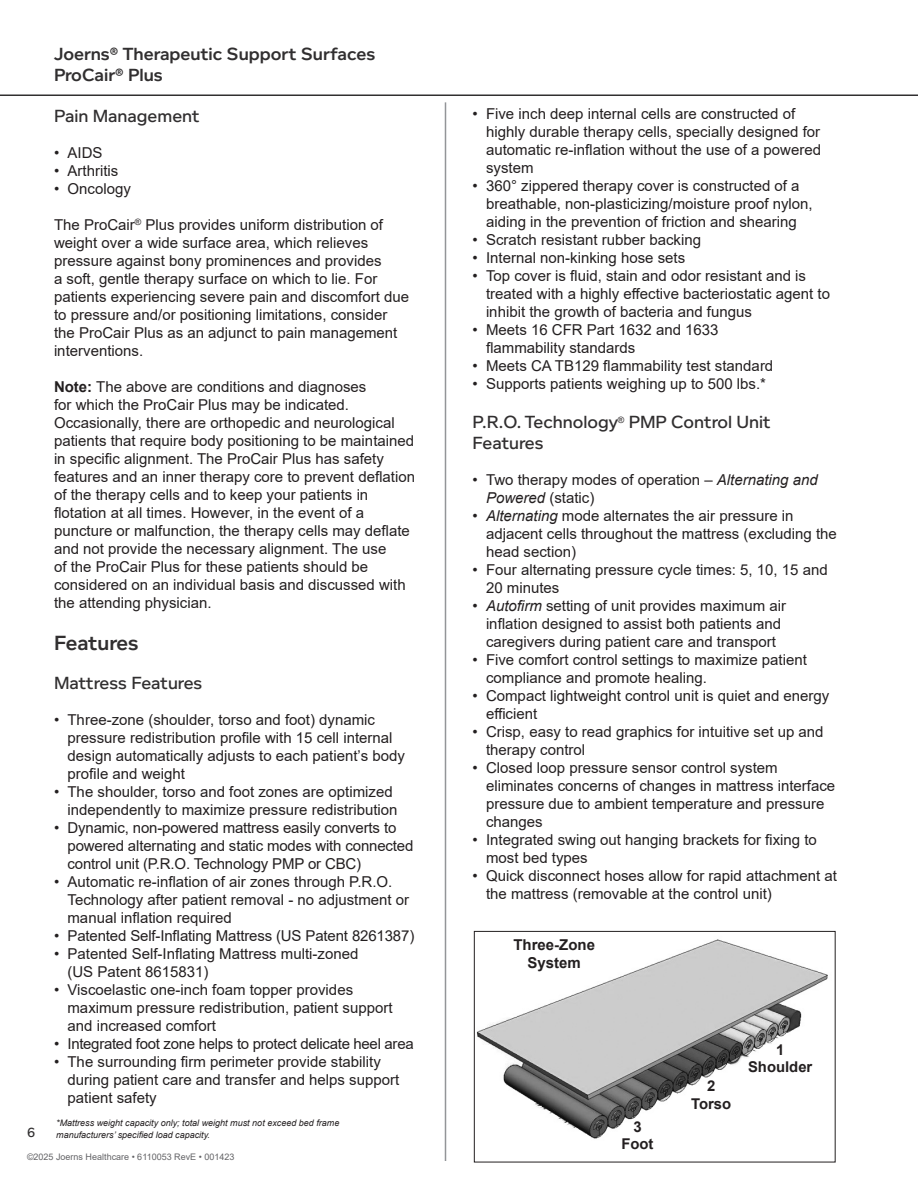
<style>
.page{position:relative;width:918px;height:1188px;background:#fff}
.page>*{position:absolute;margin:0;border:0;box-sizing:border-box;transform-origin:0 0}
.t1{font:600 21px "Foundry Context";color:#312f30}
.t2{font:500 18px/21px "Foundry Context";color:#312f30}
.t3{font:600 18px/21px "Foundry Context";color:#312f30}
.t4{font:15px/18px "Arial";color:#231f20}
.t5{font:15px "Arial";letter-spacing:-.02em;color:#231f20}
.t6{font:700 15px/18px "Arial";color:#231f20;text-align:center}
.t7{font:700 14.85px/17.9px "Arial";color:#231f20;text-align:center}
.t8{font:500 13.5px "Foundry Context";color:#312f30}
.t9{font:italic 9px/12px "Arial";color:#231f20}
.t10{font:9px "Arial";color:#636366}
.s1{font-weight:700}
.s2{font-style:italic}
</style>
<div class="page">
<hr style="left:445px;top:102px;width:1px;height:1059px;background:#939598">
<hr style="left:0;top:94px;width:918px;height:2px;background:#312f30">
<img style="left:476px;top:939px;width:352px;height:200px">
<div style="left:474px;top:931px;width:361px;height:231px;border:1px solid #231f20"></div>
<p class="t8" style="left:27px;top:1125px;width:10px">6</p>
<p class="t3" style="left:54px;top:43px;width:323px">Joerns® Therapeutic Support Surfaces<br>ProCair® Plus</p>
<p class="t2" style="left:54px;top:106px;width:147px">Pain Management</p>
<p class="t4" style="left:54px;top:144px;width:50px">• AIDS</p>
<p class="t4" style="left:54px;top:162px;width:66px">• Arthritis</p>
<p class="t4" style="left:54px;top:180px;width:78px">• Oncology</p>
<p class="t4" style="left:54px;top:216px;width:357px">The ProCair<sup>®</sup> Plus provides uniform distribution of weight over a wide surface area, which relieves pressure against bony prominences and provides<br>a soft, gentle therapy surface on which to lie. For patients experiencing severe pain and discomfort due to pressure and/or positioning limitations, consider the ProCair Plus as an adjunct to pain management interventions.</p>
<p class="t4" style="left:54px;top:378px;width:363px"><span class="s1">Note:</span> The above are conditions and diagnoses<br>for which the ProCair Plus may be indicated.<br>Occasionally, there are orthopedic and neurological patients that require body positioning to be maintained in specific alignment. The ProCair Plus has safety features and an inner therapy core to prevent deflation of the therapy cells and to keep your patients in flotation at all times. However, in the event of a puncture or malfunction, the therapy cells may deflate and not provide the necessary alignment. The use<br>of the ProCair Plus for these patients should be considered on an individual basis and discussed with the attending physician.</p>
<h1 class="t1" style="left:54px;top:631px;width:86px">Features</h1>
<p class="t2" style="left:54px;top:673px;width:150px">Mattress Features</p>
<p class="t4" style="left:68px;top:711px;width:339px;text-indent:-14px">• Three-zone (shoulder, torso and foot) dynamic pressure redistribution profile with 15 cell internal design automatically adjusts to each patient’s body profile and weight</p>
<p class="t4" style="left:68px;top:783px;width:332px;text-indent:-14px">• The shoulder, torso and foot zones are optimized independently to maximize pressure redistribution</p>
<p class="t4" style="left:68px;top:819px;width:348px;text-indent:-14px">• Dynamic, non-powered mattress easily converts to powered alternating and static modes with connected control unit (P.R.O. Technology PMP or CBC)</p>
<p class="t4" style="left:68px;top:873px;width:343px;text-indent:-14px">• Automatic re-inflation of air zones through P.R.O.<br>Technology after patient removal - no adjustment or manual inflation required</p>
<p class="t4" style="left:54px;top:927px;width:362px">• Patented Self-Inflating Mattress (US Patent 8261387)</p>
<p class="t4" style="left:68px;top:945px;width:292px;text-indent:-14px">• Patented Self-Inflating Mattress multi-zoned (US Patent 8615831)</p>
<p class="t4" style="left:68px;top:981px;width:327px;text-indent:-14px">• Viscoelastic one-inch foam topper provides maximum pressure redistribution, patient support and increased comfort</p>
<p class="t5" style="left:54px;top:1034px;width:361px">• Integrated foot zone helps to protect delicate heel area</p>
<p class="t4" style="left:68px;top:1053px;width:333px;text-indent:-14px">• The surrounding firm perimeter provide stability during patient care and transfer and helps support patient safety</p>
<p class="t4" style="left:486px;top:105px;width:337px;text-indent:-14px">• Five inch deep internal cells are constructed of highly durable therapy cells, specially designed for automatic re-inflation without the use of a powered system</p>
<p class="t4" style="left:486px;top:177px;width:328px;text-indent:-14px">• 360° zippered therapy cover is constructed of a breathable, non-plasticizing/moisture proof nylon, aiding in the prevention of friction and shearing</p>
<p class="t4" style="left:472px;top:231px;width:230px">• Scratch resistant rubber backing</p>
<p class="t4" style="left:472px;top:249px;width:214px">• Internal non-kinking hose sets</p>
<p class="t4" style="left:486px;top:267px;width:346px;text-indent:-14px">• Top cover is fluid, stain and odor resistant and is treated with a highly effective bacteriostatic agent to inhibit the growth of bacteria and fungus</p>
<p class="t4" style="left:486px;top:321px;width:234px;text-indent:-14px">• Meets 16 CFR Part 1632 and 1633 flammability standards</p>
<p class="t4" style="left:472px;top:357px;width:302px">• Meets CA TB129 flammability test standard</p>
<p class="t4" style="left:472px;top:375px;width:295px">• Supports patients weighing up to 500 lbs.*</p>
<p class="t2" style="left:472px;top:411px;width:300px">P.R.O. Technology<sup>®</sup> PMP Control Unit<br>Features</p>
<p class="t4" style="left:486px;top:471px;width:333px;text-indent:-14px">• Two therapy modes of operation – <span class="s2">Alternating and<br>Powered</span> (static)</p>
<p class="t4" style="left:486px;top:507px;width:352px;text-indent:-14px"><span class="s2">• Alternating</span> mode alternates the air pressure in adjacent cells throughout the mattress (excluding the head section)</p>
<p class="t4" style="left:486px;top:561px;width:343px;text-indent:-14px">• Four alternating pressure cycle times: 5, 10, 15 and<br>20 minutes</p>
<p class="t4" style="left:472px;top:597px;width:315px;text-align:center"><span class="s2">• Autofirm</span> setting of unit provides maximum air inflation designed to assist both patients and caregivers during patient care and transport</p>
<p class="t4" style="left:486px;top:651px;width:322px;text-indent:-14px">• Five comfort control settings to maximize patient compliance and promote healing.</p>
<p class="t4" style="left:486px;top:687px;width:345px;text-indent:-14px">• Compact lightweight control unit is quiet and energy efficient</p>
<p class="t4" style="left:486px;top:723px;width:339px;text-indent:-14px">• Crisp, easy to read graphics for intuitive set up and therapy control</p>
<p class="t4" style="left:486px;top:759px;width:351px;text-indent:-14px">• Closed loop pressure sensor control system eliminates concerns of changes in mattress interface pressure due to ambient temperature and pressure changes</p>
<p class="t4" style="left:486px;top:831px;width:333px;text-indent:-14px">• Integrated swing out hanging brackets for fixing to most bed types</p>
<p class="t4" style="left:486px;top:867px;width:352px;text-indent:-14px">• Quick disconnect hoses allow for rapid attachment at the mattress (removable at the control unit)</p>
<p class="t6" style="left:513px;top:936px;width:83px">Three-Zone<br>System</p>
<p class="t7" style="left:691px;top:1077px;width:42px">2<br>Torso</p>
<p class="t7" style="left:748px;top:1041px;width:66px">1<br>Shoulder</p>
<p class="t9" style="left:56px;top:1117px;width:285px">*Mattress weight capacity only; total weight must not exceed bed frame manufacturers’ specified load capacity.</p>
<p class="t7" style="left:621px;top:1118px;width:34px">3<br>Foot</p>
<p class="t10" style="left:27px;top:1150px;width:209px">©2025 Joerns Healthcare • 6110053 RevE • 001423</p>
</div>
